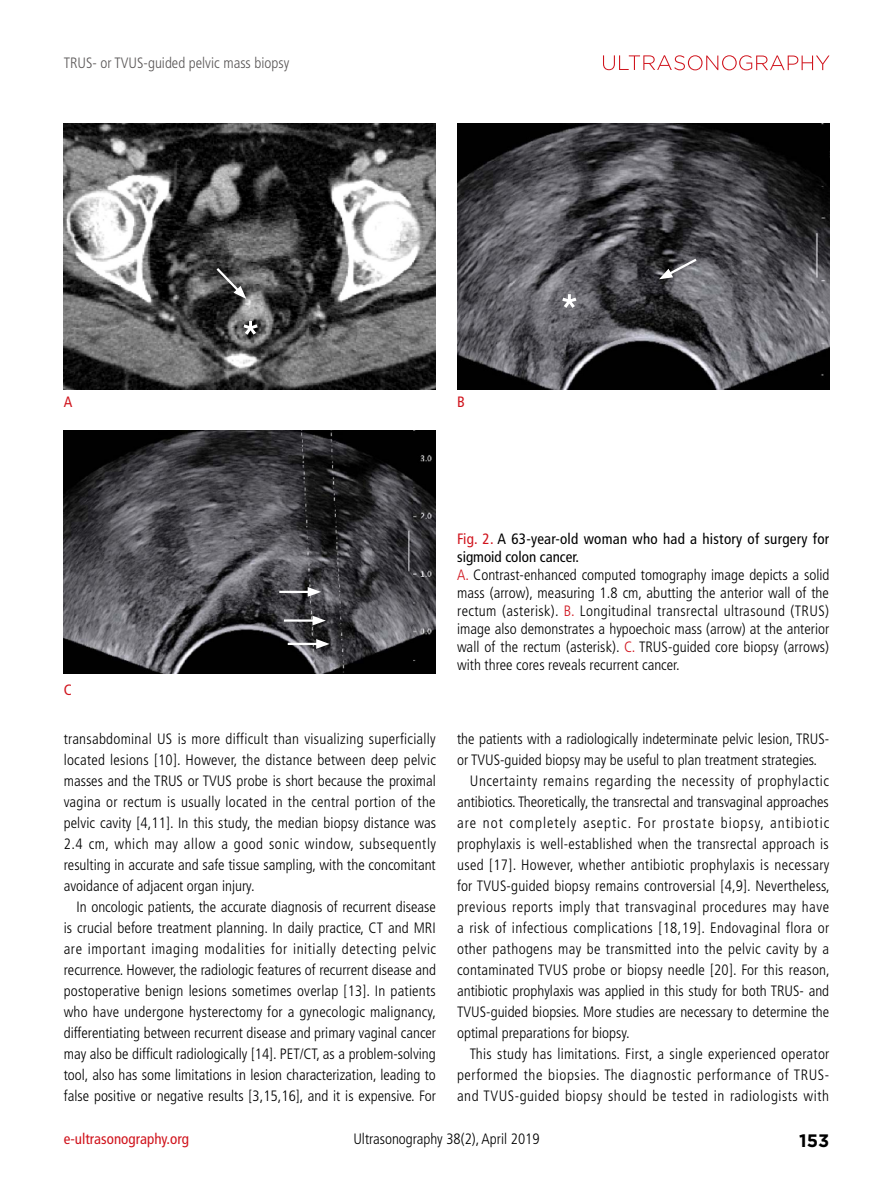
<style>
.page{position:relative;width:893px;height:1191px;background:#fff}
.page>*{position:absolute;margin:0;border:0;box-sizing:border-box;transform-origin:0 0}
.t1{font:700 18px "Gotham";color:#000}
.t2{font:300 condensed 15px/21px "Frutiger LT Std";letter-spacing:.005em;color:#000;text-align:justify}
.t3{font:300 condensed 15px "Frutiger LT Std";letter-spacing:.025em;color:#000}
.t4{font:300 condensed 15px "Frutiger LT Std";letter-spacing:.035em;color:#000}
.t5{font:300 condensed 15px "Frutiger LT Std";letter-spacing:.065em;color:#000}
.t6{font:300 condensed 15px "Frutiger LT Std";letter-spacing:.04em;color:#000}
.t7{font:300 condensed 15px "Frutiger LT Std";color:#5a5757}
.t8{font:condensed 15px "Frutiger LT Std";color:#d0131c}
.s1{font-weight:400;color:#d0131c}
.s2{font-weight:400}
.s3{color:#d0131c}
</style>
<div class="page">
<svg style="left:603px;top:55px;width:226px;height:15px"></svg>
<img style="left:64px;top:123px;width:372px;height:266px">
<img style="left:457px;top:123px;width:372px;height:266px">
<img style="left:64px;top:430px;width:372px;height:243px">
<svg style="left:214px;top:266px;width:32px;height:33px"></svg>
<svg style="left:659px;top:257px;width:40px;height:22px"></svg>
<hr style="left:279px;top:590px;width:33px;height:3px;background:#fff">
<svg style="left:308px;top:587px;width:13px;height:10px"></svg>
<hr style="left:284px;top:619px;width:33px;height:2px;background:#fff">
<svg style="left:312px;top:615px;width:14px;height:10px"></svg>
<hr style="left:288px;top:643px;width:32px;height:2px;background:#fff">
<svg style="left:316px;top:639px;width:14px;height:10px"></svg>
<svg style="left:562px;top:294px;width:14px;height:14px"></svg>
<svg style="left:243px;top:321px;width:15px;height:14px"></svg>
<p class="t7" style="left:64px;top:54px;width:227px">TRUS- or TVUS-guided pelvic mass biopsy</p>
<p class="t8" style="left:64px;top:393px;width:10px">A</p>
<p class="t8" style="left:457px;top:393px;width:9px">B</p>
<p class="t8" style="left:64px;top:681px;width:10px">C</p>
<p class="t2" style="left:64px;top:728px;width:374px">transabdominal US is more difficult than visualizing superficially located lesions [10]. However, the distance between deep pelvic masses and the TRUS or TVUS probe is short because the proximal vagina or rectum is usually located in the central portion of the pelvic cavity [4,11]. In this study, the median biopsy distance was 2.4 cm, which may allow a good sonic window, subsequently resulting in accurate and safe tissue sampling, with the concomitant avoidance of adjacent organ injury.</p>
<p class="t2" style="left:64px;top:896px;width:374px;text-indent:13px">In oncologic patients, the accurate diagnosis of recurrent disease is crucial before treatment planning. In daily practice, CT and MRI are important imaging modalities for initially detecting pelvic recurrence. However, the radiologic features of recurrent disease and postoperative benign lesions sometimes overlap [13]. In patients who have undergone hysterectomy for a gynecologic malignancy, differentiating between recurrent disease and primary vaginal cancer may also be difficult radiologically [14]. PET/CT, as a problem-solving tool, also has some limitations in lesion characterization, leading to false positive or negative results [3,15,16], and it is expensive. For</p>
<p class="t2" style="left:457px;top:530px;width:374px;line-height:18px;text-align:left"><span class="s1">Fig. 2.</span> <span class="s2">A 63-year-old woman who had a history of surgery for sigmoid colon cancer.<br></span><span class="s3">A.</span> Contrast-enhanced computed tomography image depicts a solid mass (arrow), measuring 1.8 cm, abutting the anterior wall of the rectum (asterisk). <span class="s3">B.</span> Longitudinal transrectal ultrasound (TRUS) image also demonstrates a hypoechoic mass (arrow) at the anterior wall of the rectum (asterisk). <span class="s3">C.</span> TRUS-guided core biopsy (arrows) with three cores reveals recurrent cancer.</p>
<p class="t2" style="left:457px;top:728px;width:374px">the patients with a radiologically indeterminate pelvic lesion, TRUS-</p>
<p class="t2" style="left:457px;top:749px;width:362px">or TVUS-guided biopsy may be useful to plan treatment strategies.</p>
<p class="t4" style="left:470px;top:772px;width:361px">Uncertainty remains regarding the necessity of prophylactic</p>
<p class="t2" style="left:457px;top:791px;width:373px">antibiotics. Theoretically, the transrectal and transvaginal approaches</p>
<p class="t5" style="left:457px;top:814px;width:374px">are not completely aseptic. For prostate biopsy, antibiotic</p>
<p class="t2" style="left:457px;top:833px;width:373px">prophylaxis is well-established when the transrectal approach is</p>
<p class="t3" style="left:457px;top:856px;width:374px">used [17]. However, whether antibiotic prophylaxis is necessary</p>
<p class="t2" style="left:457px;top:875px;width:374px">for TVUS-guided biopsy remains controversial [4,9]. Nevertheless,</p>
<p class="t4" style="left:457px;top:898px;width:374px">previous reports imply that transvaginal procedures may have</p>
<p class="t3" style="left:457px;top:919px;width:374px">a risk of infectious complications [18,19]. Endovaginal flora or</p>
<p class="t3" style="left:457px;top:940px;width:374px">other pathogens may be transmitted into the pelvic cavity by a</p>
<p class="t2" style="left:457px;top:959px;width:374px">contaminated TVUS probe or biopsy needle [20]. For this reason,</p>
<p class="t2" style="left:457px;top:980px;width:374px">antibiotic prophylaxis was applied in this study for both TRUS- and</p>
<p class="t2" style="left:457px;top:1001px;width:374px">TVUS-guided biopsies. More studies are necessary to determine the</p>
<p class="t2" style="left:457px;top:1022px;width:174px">optimal preparations for biopsy.</p>
<p class="t2" style="left:470px;top:1043px;width:361px">This study has limitations. First, a single experienced operator</p>
<p class="t6" style="left:457px;top:1066px;width:374px">performed the biopsies. The diagnostic performance of TRUS-</p>
<p class="t4" style="left:457px;top:1087px;width:373px">and TVUS-guided biopsy should be tested in radiologists with</p>
<p class="t8" style="left:64px;top:1130px;width:127px">e-ultrasonography.org</p>
<p class="t2" style="left:353px;top:1128px;width:188px">Ultrasonography 38(2), April 2019</p>
<p class="t1" style="left:799px;top:1130px;width:32px">153</p>
</div>
